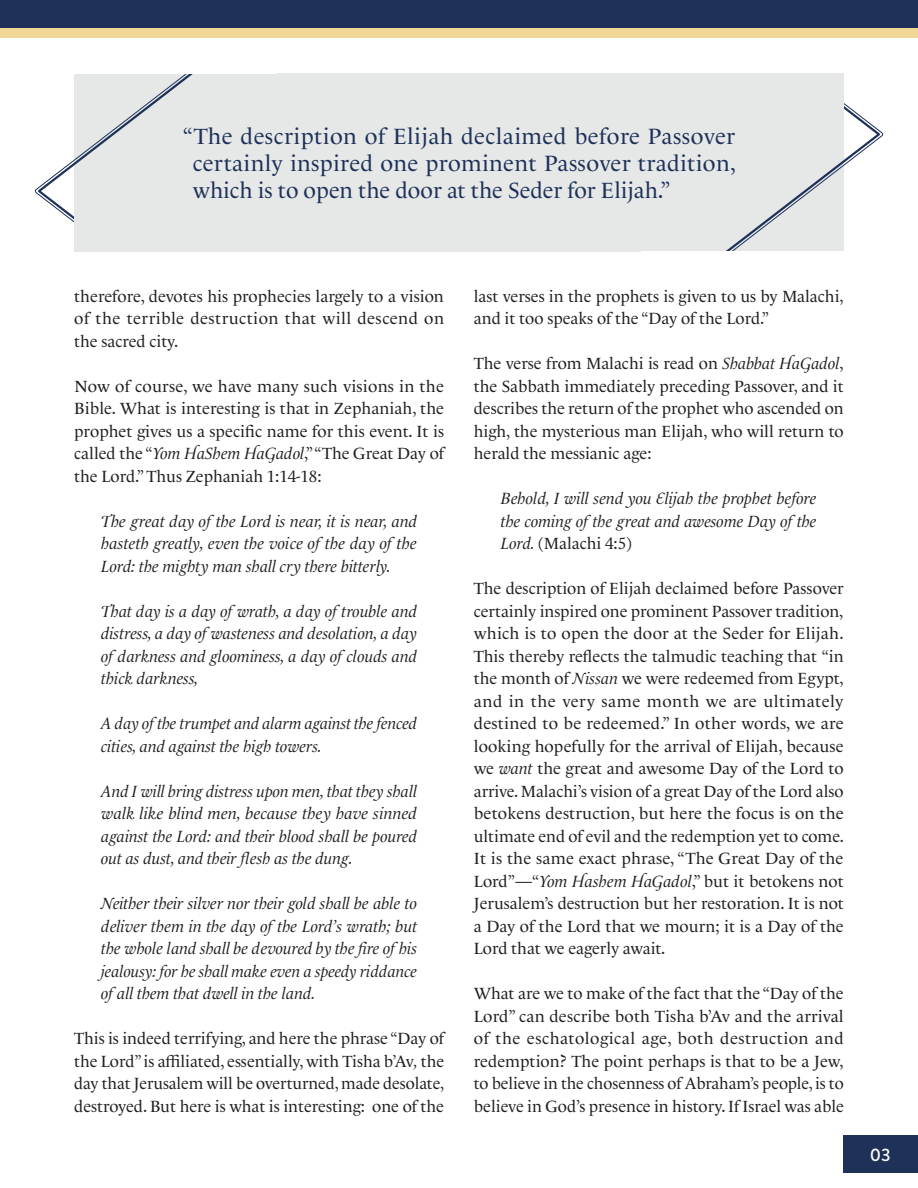
<style>
.page{position:relative;width:918px;height:1188px;background:#fff}
.page>*{position:absolute;margin:0;border:0;box-sizing:border-box;transform-origin:0 0}
.Pull-Quote{font:22.5px/27px "Le Monde Livre Cla Std";color:#1e3159;text-align:justify}
.t1{font:500 18px "Brandon Grotesque";color:#fff}
.Body_Copy{font:16.5px/22.5px "Le Monde Livre Cla Std";color:#231f20;text-align:justify}
.Short_quote{font:italic 16.5px/22.5px "Le Monde Livre Cla Std";color:#231f20;text-align:justify}
.s1{font-style:italic}
.s2{font-style:normal}
</style>
<div class="page">
<div style="left:0;top:0;width:918px;height:28px;background:#1e3159"></div>
<div style="left:0;top:28px;width:918px;height:9px;background:#f0d798"></div>
<div style="left:843px;top:1136px;width:75px;height:37px;background:#1e3159"></div>
<div style="left:74px;top:73px;width:770px;height:179px;background:#e5e8e7"></div>
<svg style="left:721px;top:103px;width:162px;height:149px"></svg>
<svg style="left:35px;top:73px;width:162px;height:150px"></svg>
<div style="left:793px;top:73px;width:51px;height:55px;background:#e5e8e7"></div>
<div style="left:74px;top:197px;width:51px;height:55px;background:#e5e8e7"></div>
<p class="Pull-Quote" style="left:193px;top:123px;width:545px;text-indent:-10px">“The description of Elijah declaimed before Passover certainly inspired one prominent Passover tradition, which is to open the door at the Seder for Elijah.”</p>
<p class="Body_Copy" style="left:74px;top:285px;width:371px">therefore, devotes his prophecies largely to a vision of the terrible destruction that will descend on the sacred city.</p>
<p class="Body_Copy" style="left:74px;top:375px;width:371px">Now of course, we have many such visions in the Bible. What is interesting is that in Zephaniah, the prophet gives us a specific name for this event. It is called the “<span class="s1">Yom HaShem HaGadol</span>,” “The Great Day of the Lord.” Thus Zephaniah 1:14-18:</p>
<p class="Short_quote" style="left:101px;top:509px;width:317px">The great day of the Lord is near, it is near, and hasteth greatly, even the voice of the day of the Lord: the mighty man shall cry there bitterly.</p>
<p class="Short_quote" style="left:101px;top:599px;width:317px">That day is a day of wrath, a day of trouble and distress, a day of wasteness and desolation, a day of darkness and gloominess, a day of clouds and thick darkness,</p>
<p class="Short_quote" style="left:101px;top:712px;width:317px">A day of the trumpet and alarm against the fenced cities, and against the high towers.</p>
<p class="Short_quote" style="left:101px;top:779px;width:317px">And I will bring distress upon men, that they shall walk like blind men, because they have sinned against the Lord: and their blood shall be poured out as dust, and their flesh as the dung.</p>
<p class="Short_quote" style="left:101px;top:892px;width:318px">Neither their silver nor their gold shall be able to deliver them in the day of the Lord’s wrath; but the whole land shall be devoured by the fire of his jealousy: for he shall make even a speedy riddance of all them that dwell in the land.</p>
<p class="Body_Copy" style="left:74px;top:1027px;width:371px">This is indeed terrifying, and here the phrase “Day of the Lord” is affiliated, essentially, with Tisha b’Av<span class="s1">,</span> the day that Jerusalem will be overturned, made desolate, destroyed. But here is what is interesting: one of the</p>
<p class="Body_Copy" style="left:474px;top:285px;width:371px">last verses in the prophets is given to us by Malachi, and it too speaks of the “Day of the Lord.”</p>
<p class="Body_Copy" style="left:474px;top:352px;width:371px">The verse from Malachi is read on <span class="s1">Shabbat HaGadol</span>, the Sabbath immediately preceding Passover, and it describes the return of the prophet who ascended on high, the mysterious man Elijah, who will return to herald the messianic age:</p>
<p class="Short_quote" style="left:501px;top:487px;width:317px">Behold, I will send you Elijah the prophet before the coming of the great and awesome Day of the Lord. <span class="s2">(Malachi 4:5)</span></p>
<p class="Body_Copy" style="left:474px;top:577px;width:372px">The description of Elijah declaimed before Passover certainly inspired one prominent Passover tradition, which is to open the door at the Seder for Elijah.<br>This thereby reflects the talmudic teaching that “in the month of <span class="s1">Nissan</span> we were redeemed from Egypt, and in the very same month we are ultimately destined to be redeemed.” In other words, we are looking hopefully for the arrival of Elijah, because we <span class="s1">want</span> the great and awesome Day of the Lord to arrive. Malachi’s vision of a great Day of the Lord also betokens destruction, but here the focus is on the ultimate end of evil and the redemption yet to come.<br>It is the same exact phrase, “The Great Day of the Lord”—“<span class="s1">Yom Hashem HaGadol</span>,” but it betokens not Jerusalem’s destruction but her restoration. It is not a Day of the Lord that we mourn; it is a Day of the Lord that we eagerly await.</p>
<p class="Body_Copy" style="left:474px;top:982px;width:372px">What are we to make of the fact that the “Day of the Lord” can describe both Tisha b’Av and the arrival of the eschatological age, both destruction and redemption? The point perhaps is that to be a Jew, to believe in the chosenness of Abraham’s people, is to believe in God’s presence in history. If Israel was able</p>
<p class="t1" style="left:870px;top:1142px;width:22px">03</p>
</div>
